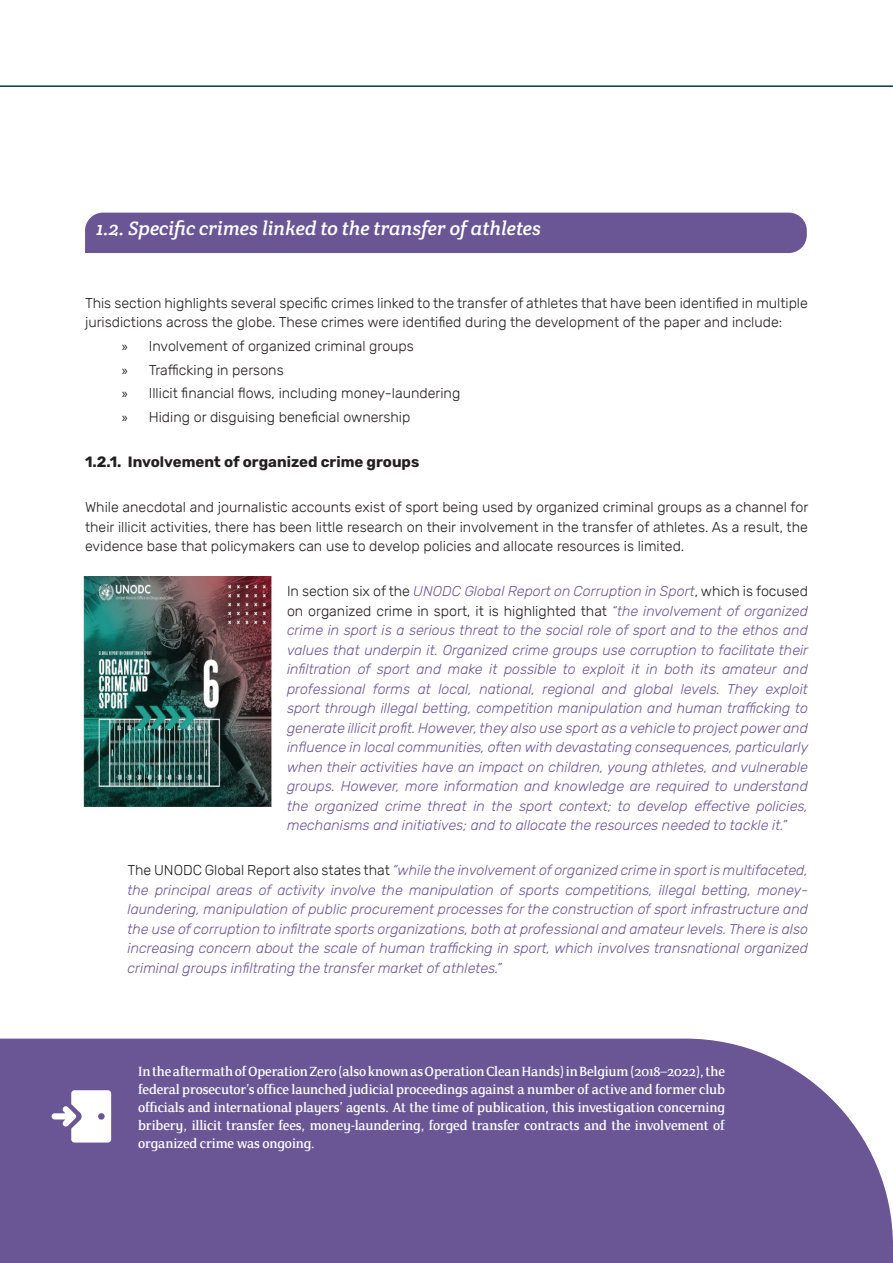
<style>
.page{position:relative;width:893px;height:1263px;background:#fff}
.page>*{position:absolute;margin:0;border:0;box-sizing:border-box;transform-origin:0 0}
.t1{font:italic 19.5px "Crete Round";color:#fff}
.t2{font:700 15px "Rubik";color:#231f20}
.t3{font:italic 300 14.25px/19.5px "Rubik";color:#6a5595;text-align:justify}
.t4{font:300 14.25px/19.5px "Rubik";color:#231f20}
.t5{font:100 13.5px/18px "Crete";letter-spacing:-.01em;color:#fff;text-align:justify}
.s1{font-family:"Myriad Pro";font-weight:400}
.s2{font-style:normal;color:#231f20}
</style>
<div class="page">
<div style="left:0;top:1038px;width:893px;height:225px;background:#6a5595"></div>
<div style="left:85px;top:213px;width:722px;height:40px;background:#6a5595"></div>
<hr style="left:0;top:85px;width:893px;height:2px;background:#113056">
<img style="left:83px;top:576px;width:189px;height:232px">
<svg style="left:52px;top:1090px;width:59px;height:52px"></svg>
<h1 class="t1" style="left:97px;top:217px;width:446px">1.2. Specific crimes linked to the transfer of athletes</h1>
<p class="t4" style="left:85px;top:293px;width:724px">This section highlights several specific crimes linked to the transfer of athletes that have been identified in multiple jurisdictions across the globe. These crimes were identified during the development of the paper and include:</p>
<p class="t4" style="left:122px;top:334px;width:340px;line-height:23.7px"><span class="s1">»</span> Involvement of organized criminal groups<br><span class="s1">»</span> Trafficking in persons<br><span class="s1">»</span> Illicit financial flows, including money-laundering <span class="s1">»</span> Hiding or disguising beneficial ownership</p>
<p class="t2" style="left:85px;top:453px;width:336px">1.2.1. Involvement of organized crime groups</p>
<p class="t4" style="left:85px;top:498px;width:725px;text-align:justify">While anecdotal and journalistic accounts exist of sport being used by organized criminal groups as a channel for their illicit activities, there has been little research on their involvement in the transfer of athletes. As a result, the evidence base that policymakers can use to develop policies and allocate resources is limited.</p>
<p class="t3" style="left:287px;top:582px;width:523px"><span class="s2">In section six of the</span> UNODC Global Report on Corruption in Sport<span class="s2">, which is focused on organized crime in sport, it is highlighted that</span> “the involvement of organized crime in sport is a serious threat to the social role of sport and to the ethos and values that underpin it. Organized crime groups use corruption to facilitate their infiltration of sport and make it possible to exploit it in both its amateur and professional forms at local, national, regional and global levels. They exploit sport through illegal betting, competition manipulation and human trafficking to generate illicit profit. However, they also use sport as a vehicle to project power and influence in local communities, often with devastating consequences, particularly when their activities have an impact on children, young athletes, and vulnerable groups. However, more information and knowledge are required to understand the organized crime threat in the sport context; to develop effective policies, mechanisms and initiatives; and to allocate the resources needed to tackle it.”</p>
<p class="t3" style="left:128px;top:861px;width:682px"><span class="s2">The UNODC Global Report also states that</span> “while the involvement of organized crime in sport is multifaceted, the principal areas of activity involve the manipulation of sports competitions, illegal betting, money&shy;laundering, manipulation of public procurement processes for the construction of sport infrastructure and the use of corruption to infiltrate sports organizations, both at professional and amateur levels. There is also increasing concern about the scale of human trafficking in sport, which involves transnational organized criminal groups infiltrating the transfer market of athletes.”</p>
<p class="t5" style="left:138px;top:1062px;width:588px">In the aftermath of Operation Zero (also known as Operation Clean Hands) in Belgium (2018–2022), the federal prosecutor’s office launched judicial proceedings against a number of active and former club officials and international players’ agents. At the time of publication, this investigation concerning bribery, illicit transfer fees, money-laundering, forged transfer contracts and the involvement of organized crime was ongoing.</p>
</div>
